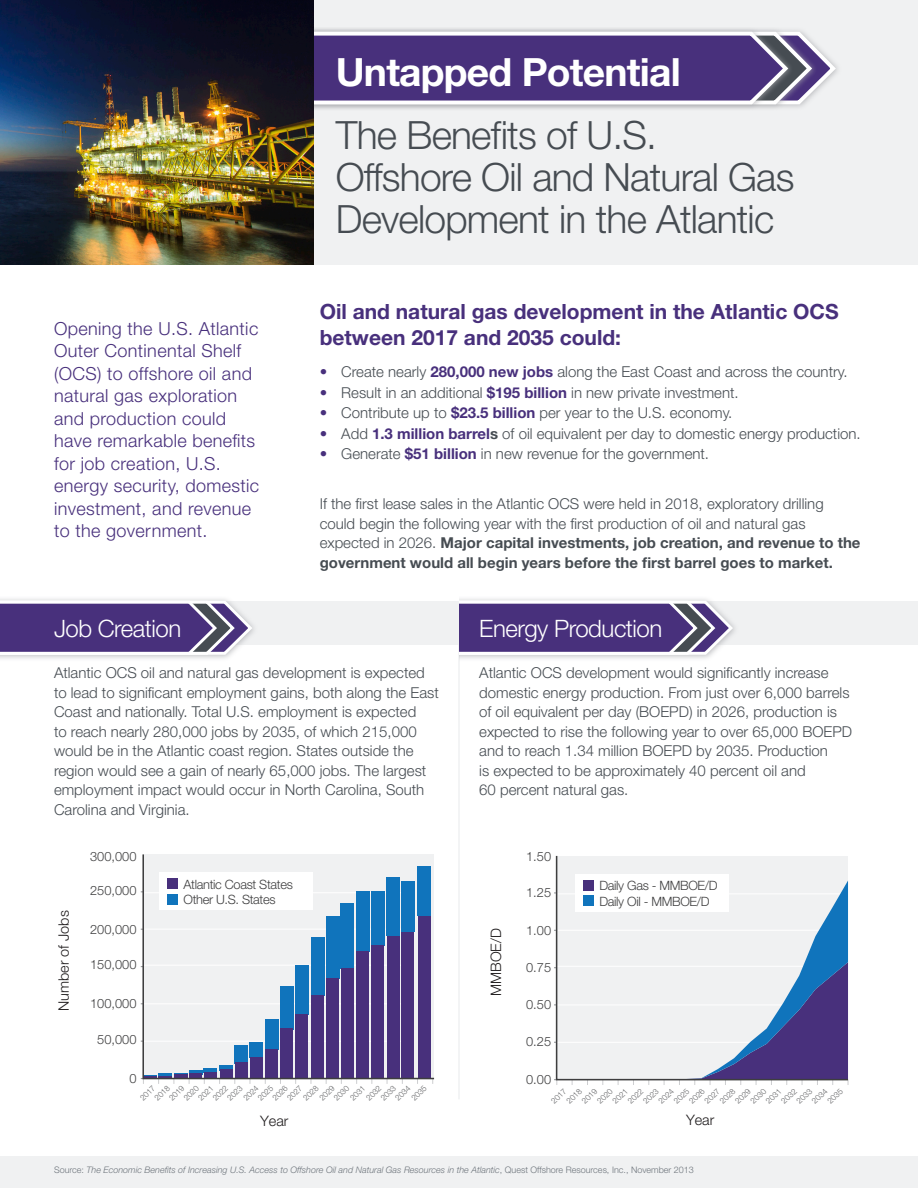
<style>
.page{position:relative;width:918px;height:1188px;background:#fff}
.page>*{position:absolute;margin:0;border:0;box-sizing:border-box;transform-origin:0 0}
.t1{font:300 39px/42px "Helvetica Neue LT Std";letter-spacing:-.02em;color:#464c52}
.t2{font:700 39px "Helvetica Neue LT Std";letter-spacing:-.02em;color:#fff}
.Subheads{font:300 24px "Helvetica Neue LT Std";letter-spacing:-.02em;color:#fff}
.Text{font:700 21px/25.5px "Helvetica Neue LT Std";color:#48307c}
.Text-2{font:300 18px/22.5px "Helvetica Neue LT Std";letter-spacing:.02em;color:#48307c}
.Text-3{font:300 15px/19.5px "Helvetica Neue LT Std";color:#464c52}
.t3{font:300 14.4px "Helvetica Neue LT Std";color:#201d1e}
.t4{font:300 12.9px/15.5px "Helvetica Neue LT Std";letter-spacing:-.025em;color:#3e3e3f}
.Copyright{font:italic 300 9px "Helvetica Neue LT Std";color:#6e757c}
.t5{font:300 7.95px/11.4px "Helvetica Neue LT Std";color:#636466}
.s1{color:#48307c}
.s2{font-weight:700;color:#48307c}
.s3{font-weight:700}
.s4{font-style:normal}
</style>
<div class="page">
<hr style="left:458px;top:615px;width:2px;height:484px;background:#f0f1f2">
<div style="left:0;top:601px;width:918px;height:44px;background:#f0f1f2"></div>
<div style="left:0;top:595px;width:258px;height:67px;background:#a8a9ad;opacity:.75"></div>
<svg style="left:0;top:599px;width:254px;height:57px"></svg>
<div style="left:459px;top:595px;width:280px;height:67px;background:#a8a9ad;opacity:.75"></div>
<svg style="left:459px;top:599px;width:276px;height:57px"></svg>
<div style="left:313px;top:0;width:605px;height:265px;background:#f0f1f2"></div>
<svg style="left:818px;top:47px;width:20px;height:44px"></svg>
<svg style="left:794px;top:30px;width:21px;height:76px"></svg>
<div style="left:0;top:26px;width:794px;height:85px;background:#a8a9ad;opacity:.75"></div>
<svg style="left:313px;top:30px;width:478px;height:76px;background:#624e8d"></svg>
<img style="left:0;top:0;width:313px;height:265px">
<div style="left:0;top:1157px;width:918px;height:31px;background:#f0f1f2"></div>
<svg style="left:141px;top:1078px;width:49px;height:6px"></svg>
<svg style="left:142px;top:854px;width:292px;height:226px"></svg>
<div style="left:160px;top:873px;width:153px;height:37px;background:#fff"></div>
<div style="left:167px;top:878px;width:11px;height:11px;background:#48307c"></div>
<div style="left:167px;top:894px;width:11px;height:11px;background:#1074bc"></div>
<svg style="left:554px;top:967px;width:295px;height:118px"></svg>
<svg style="left:555px;top:855px;width:293px;height:226px"></svg>
<div style="left:576px;top:874px;width:153px;height:38px;background:#fff"></div>
<div style="left:583px;top:880px;width:11px;height:11px;background:#48307c"></div>
<div style="left:583px;top:895px;width:11px;height:11px;background:#1074bc"></div>
<p class="Text-2" style="left:54px;top:317px;width:207px">Opening the U.S. Atlantic<br>Outer Continental Shelf (OCS) to offshore oil and natural gas exploration and production could have remarkable benefits for job creation, U.S. energy security, domestic investment, and revenue to the government.</p>
<p class="t2" style="left:336px;top:48px;width:346px">Untapped Potential</p>
<p class="t1" style="left:336px;top:114px;width:460px">The Benefits of U.S.<br>Offshore Oil and Natural Gas<br>Development in the Atlantic</p>
<p class="Text" style="left:320px;top:298px;width:521px">Oil and natural gas development in the Atlantic OCS between 2017 and 2035 could:</p>
<p class="Text-3" style="left:320px;top:362px;width:529px"><span class="s1">•</span> Create nearly <span class="s2">280,000 new jobs</span> along the East Coast and across the country.</p>
<p class="Text-3" style="left:320px;top:382px;width:421px"><span class="s1">•</span> Result in an additional <span class="s2">$195 billion</span> in new private investment.</p>
<p class="Text-3" style="left:320px;top:403px;width:414px"><span class="s1">•</span> Contribute up to <span class="s2">$23.5 billion</span> per year to the U.S. economy.</p>
<p class="Text-3" style="left:320px;top:423px;width:543px"><span class="s1">•</span> Add <span class="s2">1.3 million barrel</span><span class="s3">s</span> of oil equivalent per day to domestic energy production.</p>
<p class="Text-3" style="left:320px;top:444px;width:391px"><span class="s1">•</span> Generate <span class="s2">$51 billion</span> in new revenue for the government.</p>
<p class="Text-3" style="left:320px;top:494px;width:542px">If the first lease sales in the Atlantic OCS were held in 2018, exploratory drilling could begin the following year with the first production of oil and natural gas expected in 2026. <span class="s3">Major capital investments, job creation, and revenue to the government would all begin years before the first barrel goes to market.</span></p>
<p class="Subheads" style="left:54px;top:614px;width:129px">Job Creation</p>
<p class="Text-3" style="left:54px;top:663px;width:386px">Atlantic OCS oil and natural gas development is expected to lead to significant employment gains, both along the East Coast and nationally. Total U.S. employment is expected<br>to reach nearly 280,000 jobs by 2035, of which 215,000 would be in the Atlantic coast region. States outside the region would see a gain of nearly 65,000 jobs. The largest employment impact would occur in North Carolina, South Carolina and Virginia.</p>
<p class="Subheads" style="left:479px;top:614px;width:185px">Energy Production</p>
<p class="Text-3" style="left:479px;top:663px;width:374px">Atlantic OCS development would significantly increase domestic energy production. From just over 6,000 barrels of oil equivalent per day (BOEPD) in 2026, production is expected to rise the following year to over 65,000 BOEPD and to reach 1.34 million BOEPD by 2035. Production<br>is expected to be approximately 40 percent oil and<br>60 percent natural gas.</p>
<p class="t4" style="left:90px;top:849px;width:48px">300,000</p>
<p class="t4" style="left:526px;top:849px;width:26px">1.50</p>
<p class="t4" style="left:90px;top:883px;width:48px">250,000</p>
<p class="t4" style="left:184px;top:876px;width:111px">Atlantic Coast States<br>Other U.S. States</p>
<p class="t4" style="left:526px;top:884px;width:26px">1.25</p>
<p class="t4" style="left:599px;top:878px;width:120px">Daily Gas - MMBOE/D<br>Daily Oil - MMBOE/D</p>
<p class="t3" style="left:55px;top:1011px;width:102px;rotate:-90deg">Number of Jobs</p>
<p class="t4" style="left:90px;top:921px;width:48px">200,000</p>
<p class="t4" style="left:90px;top:956px;width:48px">150,000</p>
<p class="t4" style="left:90px;top:996px;width:48px">100,000</p>
<p class="t3" style="left:487px;top:996px;width:69px;rotate:-90deg">MMBOE/D</p>
<p class="t4" style="left:526px;top:922px;width:26px">1.00</p>
<p class="t4" style="left:526px;top:959px;width:26px">0.75</p>
<p class="t4" style="left:526px;top:996px;width:26px">0.50</p>
<p class="t4" style="left:97px;top:1031px;width:41px">50,000</p>
<p class="t4" style="left:526px;top:1034px;width:26px">0.25</p>
<p class="t4" style="left:129px;top:1070px;width:9px">0</p>
<p class="t5" style="left:137px;top:1095px;width:19px;rotate:-45deg">2017</p>
<p class="t5" style="left:152px;top:1095px;width:19px;rotate:-45deg">2018</p>
<p class="t5" style="left:166px;top:1095px;width:19px;rotate:-45deg">2019</p>
<p class="t5" style="left:181px;top:1095px;width:19px;rotate:-45deg">2020</p>
<p class="t5" style="left:195px;top:1095px;width:19px;rotate:-45deg">2021</p>
<p class="t5" style="left:210px;top:1095px;width:19px;rotate:-45deg">2022</p>
<p class="t5" style="left:224px;top:1095px;width:19px;rotate:-45deg">2023</p>
<p class="t5" style="left:241px;top:1095px;width:19px;rotate:-45deg">2024</p>
<p class="t5" style="left:255px;top:1095px;width:19px;rotate:-45deg">2025</p>
<p class="t5" style="left:270px;top:1095px;width:19px;rotate:-45deg">2026</p>
<p class="t5" style="left:284px;top:1095px;width:19px;rotate:-45deg">2027</p>
<p class="t5" style="left:308px;top:1087px;width:19px;text-indent:-11px;rotate:-45deg">2028<br>2029</p>
<p class="t5" style="left:331px;top:1095px;width:19px;rotate:-45deg">2030</p>
<p class="t5" style="left:347px;top:1095px;width:19px;rotate:-45deg">2031</p>
<p class="t5" style="left:363px;top:1095px;width:19px;rotate:-45deg">2032</p>
<p class="t5" style="left:386px;top:1088px;width:19px;line-height:10.4px;text-indent:-10px;rotate:-45deg">2033<br>2034</p>
<p class="t5" style="left:409px;top:1095px;width:19px;rotate:-45deg">2035</p>
<p class="t4" style="left:526px;top:1071px;width:26px">0.00</p>
<p class="t5" style="left:549px;top:1097px;width:19px;rotate:-43deg">2017</p>
<p class="t5" style="left:564px;top:1097px;width:19px;rotate:-43deg">2018</p>
<p class="t5" style="left:579px;top:1097px;width:19px;rotate:-43deg">2019</p>
<p class="t5" style="left:595px;top:1097px;width:19px;rotate:-43deg">2020</p>
<p class="t5" style="left:610px;top:1097px;width:19px;rotate:-43deg">2021</p>
<p class="t5" style="left:625px;top:1097px;width:19px;rotate:-43deg">2022</p>
<p class="t5" style="left:641px;top:1097px;width:19px;rotate:-43deg">2023</p>
<p class="t5" style="left:656px;top:1097px;width:19px;rotate:-43deg">2024</p>
<p class="t5" style="left:671px;top:1097px;width:19px;rotate:-43deg">2025</p>
<p class="t5" style="left:687px;top:1097px;width:19px;rotate:-43deg">2026</p>
<p class="t5" style="left:702px;top:1097px;width:19px;rotate:-43deg">2027</p>
<p class="t5" style="left:717px;top:1097px;width:19px;rotate:-43deg">2028</p>
<p class="t5" style="left:733px;top:1097px;width:19px;rotate:-43deg">2029</p>
<p class="t5" style="left:748px;top:1097px;width:19px;rotate:-43deg">2030</p>
<p class="t5" style="left:763px;top:1097px;width:19px;rotate:-43deg">2031</p>
<p class="t5" style="left:779px;top:1097px;width:19px;rotate:-43deg">2032</p>
<p class="t5" style="left:794px;top:1097px;width:19px;rotate:-43deg">2033</p>
<p class="t5" style="left:809px;top:1097px;width:19px;rotate:-43deg">2034</p>
<p class="t5" style="left:825px;top:1097px;width:19px;rotate:-43deg">2035</p>
<p class="t3" style="left:260px;top:1113px;width:30px">Year</p>
<p class="t3" style="left:686px;top:1111px;width:30px">Year</p>
<p class="Copyright" style="left:54px;top:1164px;width:641px"><span class="s4">Source:</span> The Economic Benefits of Increasing U.S. Access to Offshore Oil and Natural Gas Resources in the Atlantic<span class="s4">, Quest Offshore Resources, Inc., November 2013</span></p>
</div>
